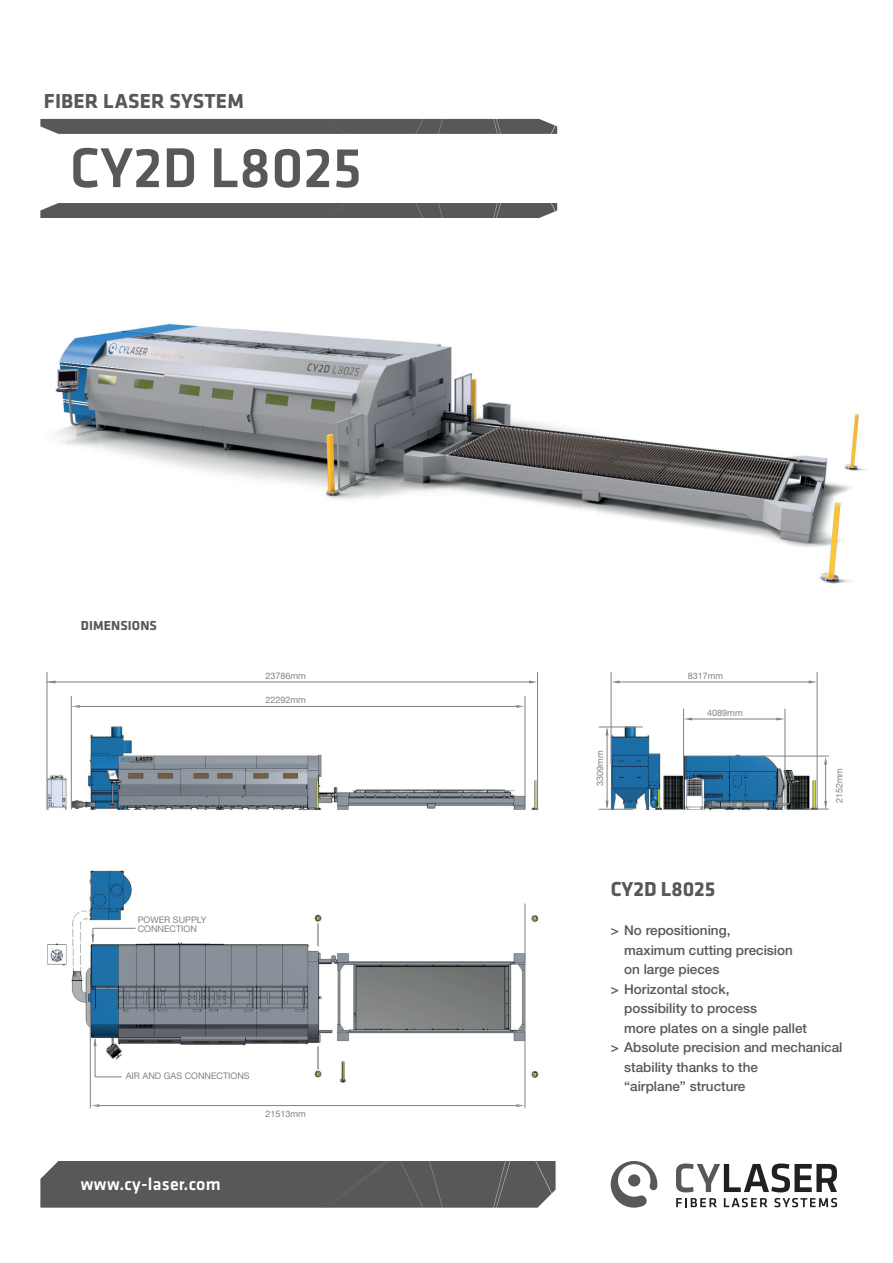
<style>
.page{position:relative;width:893px;height:1263px;background:#fff}
.page>*{position:absolute;margin:0;border:0;box-sizing:border-box;transform-origin:0 0}
.t1{font:500 58.2px "Klavika";color:#57585a}
.t2{font:700 21px "Klavika";letter-spacing:.01em;color:#57585a}
.t3{font:500 17.85px "Klavika";letter-spacing:.01em;color:#fff}
.t4{font:500 13.5px "Helvetica Neue";color:#57585a}
.t5{font:700 13.5px "Klavika";letter-spacing:.01em;color:#57585a}
.t6{font:9px/9px "Helvetica Neue";color:#808285}
</style>
<div class="page">
<div style="left:40px;top:1161px;width:516px;height:47px;background:#57585a"></div>
<svg style="left:611px;top:1161px;width:46px;height:47px"></svg>
<svg style="left:676px;top:1163px;width:161px;height:29px"></svg>
<svg style="left:676px;top:1198px;width:41px;height:9px"></svg>
<svg style="left:724px;top:1198px;width:44px;height:9px"></svg>
<svg style="left:774px;top:1198px;width:63px;height:9px"></svg>
<img style="left:46px;top:700px;width:493px;height:110px">
<img style="left:598px;top:700px;width:231px;height:110px">
<img style="left:47px;top:870px;width:492px;height:215px">
<hr style="left:47px;top:672px;width:1px;height:137px;background:#808285">
<hr style="left:71px;top:696px;width:1px;height:113px;background:#808285">
<hr style="left:525px;top:696px;width:1px;height:113px;background:#808285">
<hr style="left:537px;top:672px;width:1px;height:137px;background:#808285">
<hr style="left:607px;top:729px;width:1px;height:78px;background:#808285">
<hr style="left:825px;top:761px;width:1px;height:46px;background:#808285">
<hr style="left:611px;top:672px;width:1px;height:92px;background:#808285">
<hr style="left:817px;top:672px;width:1px;height:137px;background:#808285">
<hr style="left:683px;top:709px;width:1px;height:100px;background:#808285">
<hr style="left:785px;top:709px;width:1px;height:100px;background:#808285">
<hr style="left:599px;top:727px;width:44px;height:1px;background:#808285">
<hr style="left:599px;top:809px;width:34px;height:1px;background:#808285">
<hr style="left:47px;top:682px;width:485px;height:1px;background:#808285">
<hr style="left:618px;top:682px;width:193px;height:1px;background:#808285">
<hr style="left:689px;top:719px;width:90px;height:1px;background:#808285">
<hr style="left:761px;top:756px;width:68px;height:1px;background:#808285">
<hr style="left:79px;top:706px;width:440px;height:1px;background:#808285">
<hr style="left:98px;top:1105px;width:419px;height:1px;background:#808285">
<svg style="left:47px;top:680px;width:8px;height:3px"></svg>
<svg style="left:529px;top:680px;width:8px;height:3px"></svg>
<svg style="left:809px;top:680px;width:8px;height:3px"></svg>
<svg style="left:776px;top:717px;width:9px;height:3px"></svg>
<svg style="left:611px;top:680px;width:9px;height:3px"></svg>
<svg style="left:684px;top:717px;width:8px;height:3px"></svg>
<svg style="left:606px;top:727px;width:2px;height:8px"></svg>
<svg style="left:824px;top:756px;width:3px;height:8px"></svg>
<svg style="left:606px;top:801px;width:2px;height:8px"></svg>
<svg style="left:803px;top:801px;width:26px;height:9px"></svg>
<svg style="left:72px;top:705px;width:8px;height:3px"></svg>
<svg style="left:91px;top:1104px;width:8px;height:3px"></svg>
<svg style="left:516px;top:1104px;width:9px;height:3px"></svg>
<svg style="left:516px;top:705px;width:9px;height:3px"></svg>
<hr style="left:90px;top:1005px;width:1px;height:103px;background:#808285">
<hr style="left:525px;top:903px;width:1px;height:205px;background:#808285">
<hr style="left:95px;top:1039px;width:1px;height:38px;background:#808285">
<svg style="left:95px;top:1077px;width:27px;height:1px"></svg>
<hr style="left:93px;top:928px;width:43px;height:1px;background:#808285">
<svg style="left:91px;top:928px;width:3px;height:15px"></svg>
<svg style="left:94px;top:1038px;width:3px;height:8px"></svg>
<svg style="left:40px;top:119px;width:517px;height:15px;background:#5b5c5e"></svg>
<div style="left:40px;top:203px;width:517px;height:15px;background:#57585a"></div>
<img style="left:55px;top:323px;width:811px;height:261px">
<h2 class="t2" style="left:44px;top:90px;width:201px">FIBER LASER SYSTEM</h2>
<h1 class="t1" style="left:70px;top:136px;width:293px">CY2D L8025</h1>
<p class="t5" style="left:81px;top:618px;width:78px">DIMENSIONS</p>
<p class="t6" style="left:265px;top:671px;width:42px">23786mm</p>
<p class="t6" style="left:265px;top:695px;width:42px">22292mm</p>
<p class="t6" style="left:138px;top:915px;width:71px">POWER SUPPLY<br>CONNECTION</p>
<p class="t6" style="left:126px;top:1071px;width:125px">AIR AND GAS CONNECTIONS</p>
<p class="t6" style="left:265px;top:1109px;width:42px">21513mm</p>
<h3 class="t3" style="left:81px;top:1174px;width:141px">www.cy-laser.com</h3>
<p class="t6" style="left:595px;top:786px;width:37px;rotate:-90deg">3309mm</p>
<p class="t6" style="left:688px;top:671px;width:37px">8317mm</p>
<p class="t6" style="left:707px;top:708px;width:37px">4089mm</p>
<p class="t6" style="left:835px;top:803px;width:37px;rotate:-90deg">2152mm</p>
<h2 class="t2" style="left:611px;top:878px;width:106px">CY2D L8025</h2>
<p class="t4" style="left:611px;top:922px;width:121px">&gt; No repositioning,</p>
<p class="t4" style="left:624px;top:942px;width:170px">maximum cutting precision</p>
<p class="t4" style="left:624px;top:961px;width:97px">on large pieces</p>
<p class="t4" style="left:611px;top:981px;width:120px">&gt; Horizontal stock,</p>
<p class="t4" style="left:624px;top:1000px;width:134px">possibility to process</p>
<p class="t4" style="left:624px;top:1020px;width:184px">more plates on a single pallet</p>
<p class="t4" style="left:611px;top:1039px;width:233px">&gt; Absolute precision and mechanical</p>
<p class="t4" style="left:624px;top:1059px;width:135px">stability thanks to the</p>
<p class="t4" style="left:624px;top:1078px;width:123px">“airplane” structure</p>
</div>
